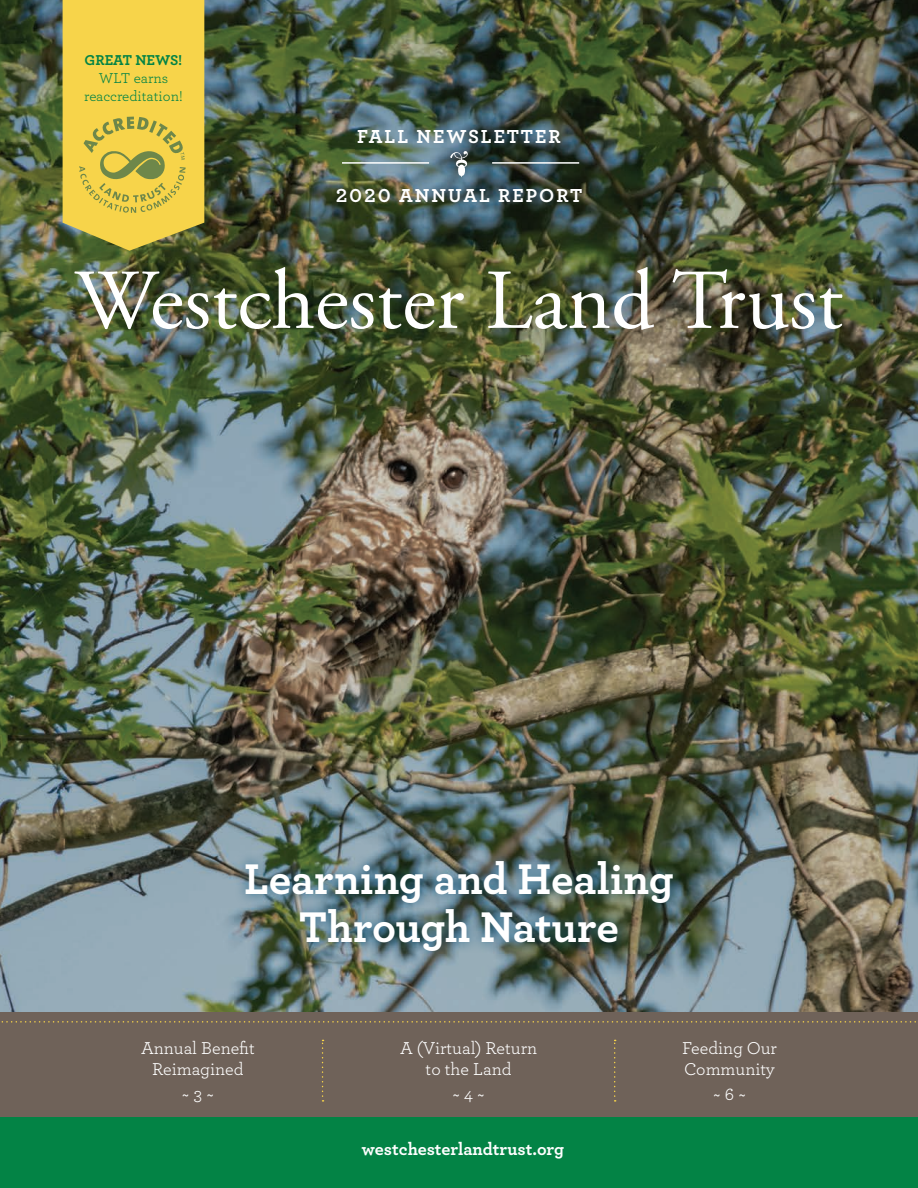
<style>
.page{position:relative;width:918px;height:1188px;background:#fff}
.page>*{position:absolute;margin:0;border:0;box-sizing:border-box;transform-origin:0 0}
.t1{font:85.05px "Adobe Garamond";color:#fff}
.t2{font:700 45px "Archer";letter-spacing:-.005em;color:#fff}
.t3{font:700 19.8px "Archer";letter-spacing:.1em;color:#fff}
.t4{font:18px/21px "Archer";color:#fff;text-align:center}
.t5{font:700 18px "Archer";color:#fff}
.t6{font:15px/18px "Archer";color:#038345;text-align:center}
.s1{font-weight:700}
</style>
<div class="page">
<img style="left:0;top:0;width:918px;height:1012px">
<div style="left:0;top:1012px;width:918px;height:176px;background:#6f6259"></div>
<div style="left:0;top:1118px;width:918px;height:70px;background:#038345"></div>
<svg style="left:1px;top:1021px;width:915px;height:2px"></svg>
<svg style="left:450px;top:151px;width:18px;height:26px"></svg>
<hr style="left:342px;top:162px;width:87px;height:2px;background:#fff">
<hr style="left:492px;top:162px;width:87px;height:2px;background:#fff">
<svg style="left:322px;top:1040px;width:2px;height:62px"></svg>
<svg style="left:614px;top:1040px;width:2px;height:62px"></svg>
<div style="left:234px;top:848px;width:451px;height:114px;background:#004f78;opacity:.59"></div>
<svg style="left:63px;top:0;width:141px;height:251px;background:#e4c848"></svg>
<p class="t6" style="left:84px;top:51px;width:100px"><span class="s1">GREAT NEWS!<br></span>WLT earns reaccreditation!</p>
<p class="t3" style="left:357px;top:121px;width:205px">FALL NEWSLETTER</p>
<p class="t3" style="left:336px;top:180px;width:248px">2020 ANNUAL REPORT</p>
<p class="t1" style="left:75px;top:255px;width:770px">Westchester Land Trust</p>
<p class="t2" style="left:244px;top:843px;width:431px">Learning and Healing</p>
<p class="t2" style="left:299px;top:891px;width:321px">Through Nature</p>
<p class="t4" style="left:141px;top:1037px;width:115px">Annual Benefit<br>Reimagined</p>
<p class="t4" style="left:182px;top:1083px;width:34px">~ 3 ~</p>
<p class="t4" style="left:400px;top:1037px;width:139px">A (Virtual) Return to the Land</p>
<p class="t4" style="left:452px;top:1083px;width:34px">~ 4 ~</p>
<p class="t5" style="left:362px;top:1135px;width:204px">westchesterlandtrust.org</p>
<p class="t4" style="left:682px;top:1037px;width:96px;text-align:left">Feeding Our<br>Community</p>
<p class="t4" style="left:713px;top:1083px;width:34px">~ 6 ~</p>
</div>
